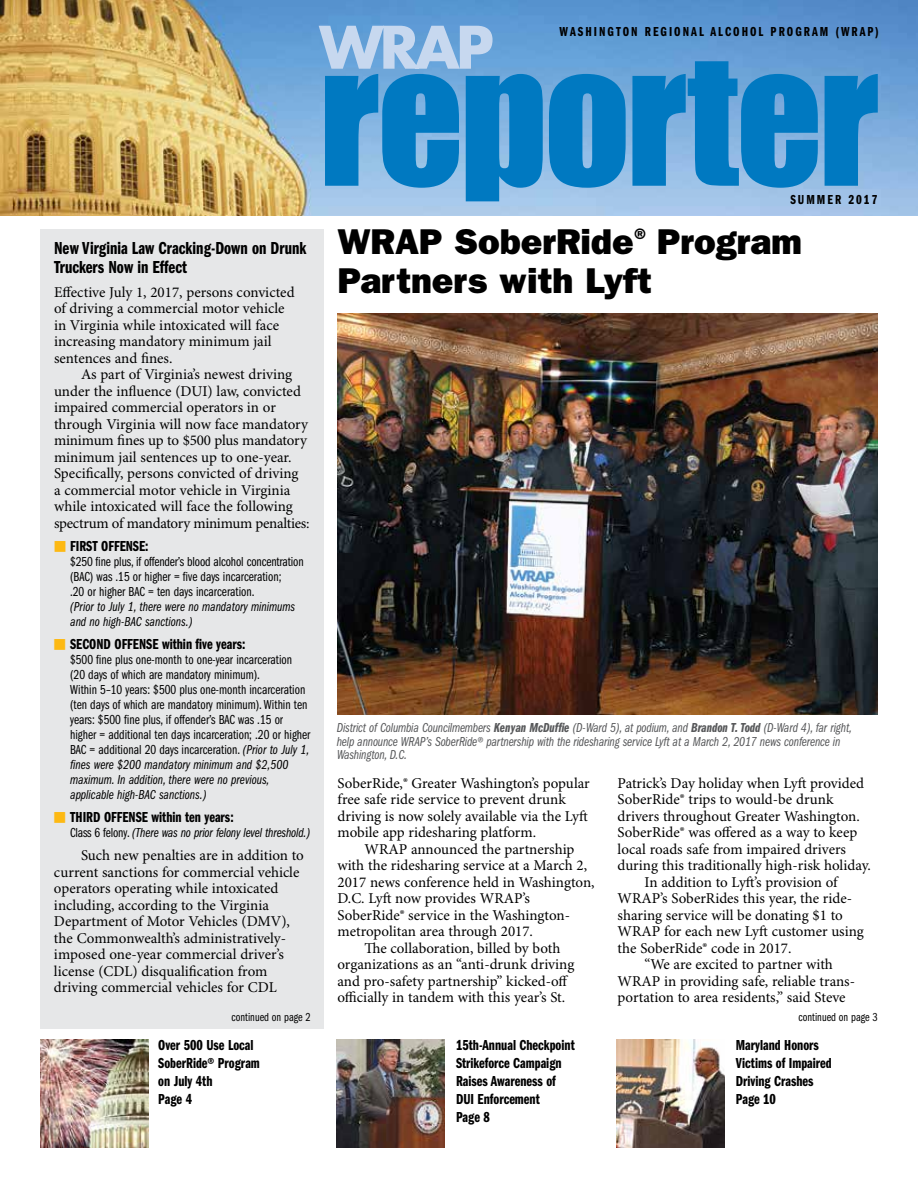
<style>
.page{position:relative;width:918px;height:1188px;background:#fff}
.page>*{position:absolute;margin:0;border:0;box-sizing:border-box;transform-origin:0 0}
.t1{font:36px/39px "ITC Franklin Gothic Std Hvy";color:#000}
.t2{font:18px/19.5px "ITC Franklin Gothic Std Dm Cp";color:#000}
.t3{font:15px/16.5px "Minion Pro";color:#000}
.t4{font:15px/18px "ITC Franklin Gothic Std Dm Cp";color:#000}
.t5{font:13.5px/15px "ITC Franklin Gothic Std Bk Cp";color:#000}
.t6{font:13.5px/15px "ITC Franklin Gothic Std Bk Cp It";color:#000}
.t7{font:13.5px/13.5px "ITC Franklin Gothic Std Bk Cp It";letter-spacing:-.01em;color:#58595b}
.t8{font:13.5px "ITC Franklin Gothic Std Dm Cp";letter-spacing:.15em;color:#000}
.t9{font:12px "ITC Franklin Gothic Std Bk Cp";color:#000}
.s1{font-family:"Universal Std Newswith Comm Pi";font-size:13.5px;color:#fdb913}
.s2{font-family:"ITC Franklin Gothic Std Bk Cp It"}
.s3{font-family:"ITC Franklin Gothic Std Bk Cp"}
.s4{font-family:"ITC Franklin Gothic Std Dm Cp It"}
</style>
<div class="page">
<div style="left:40px;top:230px;width:284px;height:799px;background:#e6e7e8"></div>
<img style="left:0;top:0;width:918px;height:216px">
<img style="left:40px;top:1040px;width:108px;height:108px">
<img style="left:337px;top:1040px;width:108px;height:108px">
<img style="left:616px;top:1040px;width:108px;height:108px">
<svg style="left:319px;top:26px;width:174px;height:43px;background:#a2c3e6"></svg>
<img style="left:338px;top:313px;width:540px;height:401px">
<svg style="left:325px;top:61px;width:553px;height:140px;background:#3791ce"></svg>
<p class="t8" style="left:560px;top:24px;width:321px">WASHINGTON REGIONAL ALCOHOL PROGRAM (WRAP)</p>
<p class="t2" style="left:54px;top:238px;width:254px">New Virginia Law Cracking-Down on Drunk<br>Truckers Now in Effect</p>
<p class="t3" style="left:54px;top:284px;width:242px">Effective July 1, 2017, persons convicted of driving a commercial motor vehicle in Virginia while intoxicated will face increasing mandatory minimum jail sentences and fines.</p>
<p class="t3" style="left:54px;top:367px;width:257px;text-indent:27px">As part of Virginia’s newest driving under the influence (DUI) law, convicted impaired commercial operators in or through Virginia will now face mandatory minimum fines up to $500 plus mandatory minimum jail sentences up to one-year.<br>Specifically, persons convicted of driving<br>a commercial motor vehicle in Virginia while intoxicated will face the following spectrum of mandatory minimum penalties:</p>
<p class="t4" style="left:54px;top:537px;width:96px"><span class="s1">■</span> FIRST OFFENSE:</p>
<p class="t5" style="left:70px;top:554px;width:235px">$250 fine plus, if offender’s blood alcohol concentration (BAC) was .15 or higher = five days incarceration;<br>.20 or higher BAC = ten days incarceration.</p>
<p class="t6" style="left:70px;top:599px;width:226px">(Prior to July 1, there were no mandatory minimums and no high-BAC sanctions.)</p>
<p class="t4" style="left:54px;top:635px;width:193px"><span class="s1">■</span> SECOND OFFENSE within five years:</p>
<p class="t5" style="left:70px;top:652px;width:242px">$500 fine plus one-month to one-year incarceration (20 days of which are mandatory minimum).<br>Within 5–10 years: $500 plus one-month incarceration (ten days of which are mandatory minimum). Within ten years: $500 fine plus, if offender’s BAC was .15 or higher = additional ten days incarceration; .20 or higher BAC = additional 20 days incarceration. <span class="s2">(Prior to July 1,</span></p>
<p class="t6" style="left:70px;top:757px;width:220px">fines were $200 mandatory minimum and $2,500 maximum. In addition, there were no previous, applicable high-BAC sanctions.)</p>
<p class="t4" style="left:54px;top:808px;width:181px"><span class="s1">■</span> THIRD OFFENSE within ten years:</p>
<p class="t6" style="left:70px;top:825px;width:241px"><span class="s3">Class 6 felony.</span> (There was no prior felony level threshold.)</p>
<p class="t3" style="left:54px;top:848px;width:251px;text-indent:27px">Such new penalties are in addition to current sanctions for commercial vehicle operators operating while intoxicated including, according to the Virginia Department of Motor Vehicles (DMV), the Commonwealth’s administratively&shy;imposed one-year commercial driver’s license (CDL) disqualification from driving commercial vehicles for CDL</p>
<p class="t8" style="left:790px;top:192px;width:89px">SUMMER 2017</p>
<h1 class="t1" style="left:337px;top:222px;width:466px">WRAP SoberRide<sup>®</sup> Program<br>Partners with Lyft</h1>
<p class="t7" style="left:337px;top:721px;width:517px">District of Columbia Councilmembers <span class="s4">Kenyan McDuffie</span> (D-Ward 5), at podium, and <span class="s4">Brandon T. Todd</span> (D-Ward 4), far right, help announce WRAP’s SoberRide® partnership with the ridesharing service Lyft at a March 2, 2017 news conference in<br>Washington, D.C.</p>
<p class="t3" style="left:338px;top:776px;width:254px">SoberRide,® Greater Washington’s popular free safe ride service to prevent drunk driving is now solely available via the Lyft mobile app ridesharing platform.</p>
<p class="t3" style="left:364px;top:842px;width:211px">WRAP announced the partnership</p>
<p class="t3" style="left:338px;top:858px;width:251px">with the ridesharing service at a March 2,</p>
<p class="t3" style="left:338px;top:875px;width:259px">2017 news conference held in Washington,</p>
<p class="t3" style="left:338px;top:891px;width:194px">D.C. Lyft now provides WRAP’s</p>
<p class="t3" style="left:338px;top:908px;width:234px">SoberRide® service in the Washington-</p>
<p class="t3" style="left:338px;top:924px;width:197px">metropolitan area through 2017.</p>
<p class="t3" style="left:364px;top:941px;width:198px">The collaboration, billed by both</p>
<p class="t3" style="left:338px;top:957px;width:238px">organizations as an “anti-drunk driving</p>
<p class="t3" style="left:338px;top:974px;width:232px">and pro-safety partnership” kicked-off</p>
<p class="t3" style="left:338px;top:990px;width:229px">officially in tandem with this year’s St.</p>
<p class="t3" style="left:618px;top:776px;width:248px">Patrick’s Day holiday when Lyft provided</p>
<p class="t3" style="left:618px;top:792px;width:217px">SoberRide® trips to would-be drunk</p>
<p class="t3" style="left:618px;top:809px;width:244px">drivers throughout Greater Washington.</p>
<p class="t3" style="left:618px;top:825px;width:241px">SoberRide® was offered as a way to keep</p>
<p class="t3" style="left:618px;top:842px;width:230px">local roads safe from impaired drivers</p>
<p class="t3" style="left:618px;top:858px;width:255px">during this traditionally high-risk holiday.</p>
<p class="t3" style="left:645px;top:875px;width:195px">In addition to Lyft’s provision of</p>
<p class="t3" style="left:618px;top:891px;width:236px">WRAP’s SoberRides this year, the ride-</p>
<p class="t3" style="left:618px;top:908px;width:227px">sharing service will be donating $1 to</p>
<p class="t3" style="left:618px;top:924px;width:248px">WRAP for each new Lyft customer using</p>
<p class="t3" style="left:618px;top:941px;width:175px">the SoberRide® code in 2017.</p>
<p class="t3" style="left:645px;top:957px;width:190px">“We are excited to partner with</p>
<p class="t3" style="left:618px;top:974px;width:239px">WRAP in providing safe, reliable trans-</p>
<p class="t3" style="left:618px;top:990px;width:230px">portation to area residents,” said Steve</p>
<p class="t9" style="left:232px;top:1010px;width:80px">continued on page 2</p>
<p class="t9" style="left:799px;top:1010px;width:80px">continued on page 3</p>
<p class="t4" style="left:158px;top:1036px;width:103px">Over 500 Use Local<br>SoberRide® Program on July 4th<br>Page 4</p>
<p class="t4" style="left:456px;top:1036px;width:120px">15th-Annual Checkpoint<br>Strikeforce Campaign<br>Raises Awareness of<br>DUI Enforcement<br>Page 8</p>
<p class="t4" style="left:736px;top:1036px;width:98px">Maryland Honors<br>Victims of Impaired<br>Driving Crashes<br>Page 10</p>
</div>
